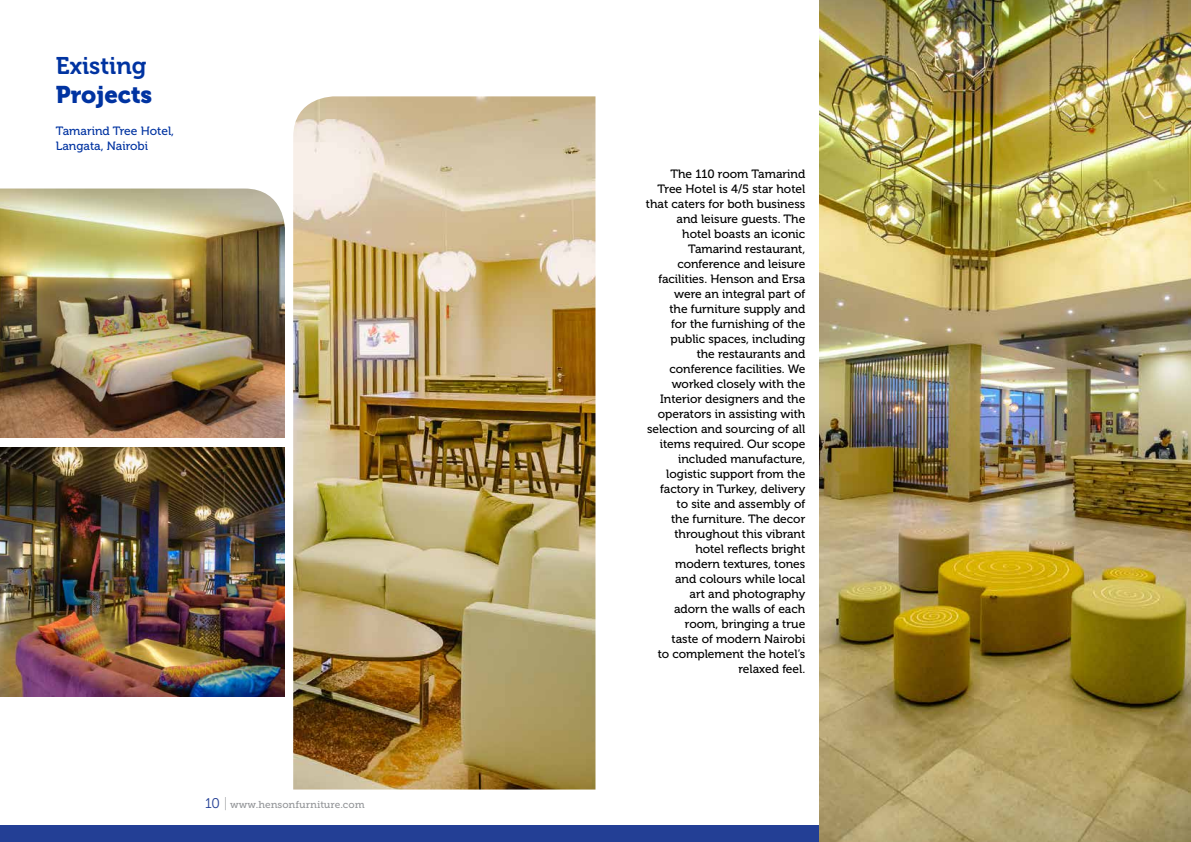
<style>
.page{position:relative;width:1191px;height:842px;background:#fff}
.page>*{position:absolute;margin:0;border:0;box-sizing:border-box;transform-origin:0 0}
.t1{font:24px "Museo 700";color:#0033a1}
.t2{font:24px "Museo 900";color:#0033a1}
.t3{font:12px/15px "Museo 500";color:#000;text-align:right}
.t4{font:12px/15px "Museo 500";color:#0033a1}
.t5{font:10px "Museo Slab 500";color:#939598}
.s1{font-family:"Museo 300";font-size:14px;color:#233f95}
.s2{font-family:"Museo 100";font-size:14px}
</style>
<div class="page">
<div style="left:0;top:824px;width:595px;height:18px;background:#233f95"></div>
<div style="left:595px;top:824px;width:596px;height:18px;background:#233f95"></div>
<img style="left:0;top:189px;width:285px;height:249px">
<img style="left:0;top:447px;width:285px;height:250px">
<img style="left:293px;top:96px;width:302px;height:693px">
<img style="left:819px;top:0;width:372px;height:842px">
<h1 class="t1" style="left:56px;top:52px;width:92px">Existing</h1>
<h1 class="t2" style="left:56px;top:81px;width:98px">Projects</h1>
<p class="t4" style="left:56px;top:123px;width:120px">Tamarind Tree Hotel,<br>Langata, Nairobi</p>
<p class="t5" style="left:205px;top:799px;width:161px"><span class="s1">10</span> <span class="s2">|</span> www.hensonfurniture.com</p>
<p class="t3" style="left:646px;top:166px;width:161px">The 110 room Tamarind<br>Tree Hotel is 4/5 star hotel that caters for both business and leisure guests. The hotel boasts an iconic<br>Tamarind restaurant, conference and leisure facilities. Henson and Ersa were an integral part of<br>the furniture supply and<br>for the furnishing of the public spaces, including<br>the restaurants and conference facilities. We worked closely with the<br>Interior designers and the operators in assisting with selection and sourcing of all items required. Our scope included manufacture, logistic support from the factory in Turkey, delivery to site and assembly of<br>the furniture. The decor throughout this vibrant hotel reflects bright<br>modern textures, tones<br>and colours while local<br>art and photography<br>adorn the walls of each room, bringing a true<br>taste of modern Nairobi<br>to complement the hotel’s relaxed feel.</p>
</div>
